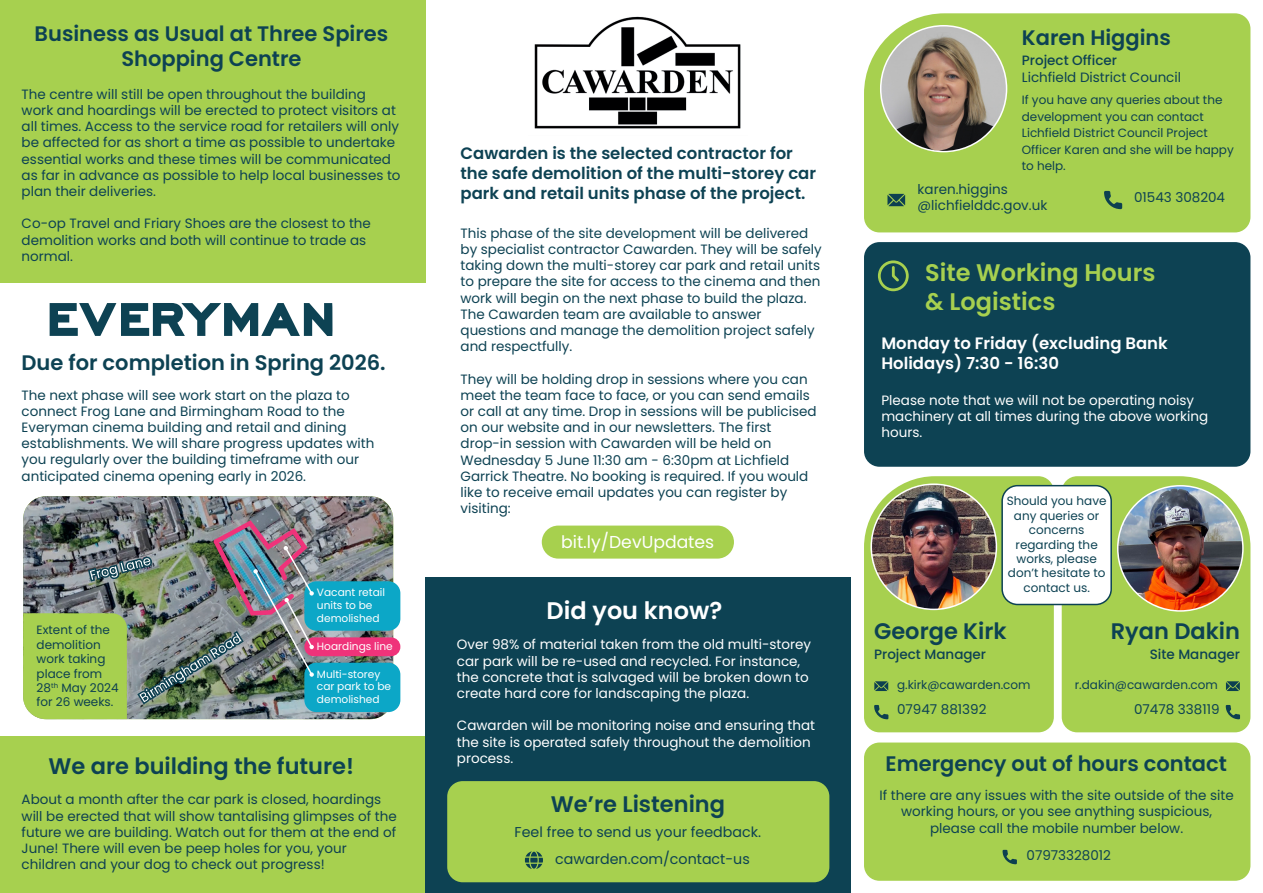
<style>
.page{position:relative;width:1263px;height:893px;background:#fff}
.page>*{position:absolute;margin:0;border:0;box-sizing:border-box;transform-origin:0 0}
.t1{font:600 24px/28.8px "Poppins";color:#a7d04f}
.t2{font:600 24px "Poppins";color:#fff}
.t3{font:600 22.5px "Poppins";color:#0d4253}
.t4{font:600 21px/25.2px "Poppins";color:#0d4253;text-align:center}
.t5{font:17.25px "Poppins";color:#fff}
.t6{font:600 16.5px/19.8px "Poppins";color:#0d4253}
.t7{font:600 16.5px/19.8px "Poppins";color:#fff}
.t8{font:14.25px/27.2px "Poppins";color:#0d4253}
.t9{font:13.5px/16.2px "Poppins";color:#0d4253}
.t10{font:13.5px/16.2px "Poppins";color:#fff}
.t11{font:13.5px/16.2px "Poppins";color:#0e4051}
.t12{font:500 13.5px "Poppins";color:#0d4253}
.t13{font:12px/14.4px "Poppins";color:#0d4050}
.t14{font:12px/14.4px "Poppins";color:#0d4253;text-align:center}
.t15{font:10.65px/12.8px "Poppins";color:#fff}
</style>
<div class="page">
<div style="left:0;top:736px;width:425px;height:157px;background:#a7d04f"></div>
<div style="left:425px;top:577px;width:425px;height:316px;background:#0d4253"></div>
<div style="left:0;top:0;width:425px;height:283px;background:#a7d04f"></div>
<svg style="left:50px;top:303px;width:283px;height:33px"></svg>
<div style="left:542px;top:526px;width:192px;height:33px;background:#a7d04e;border-radius:17px"></div>
<img style="left:534px;top:16px;width:207px;height:113px">
<div style="left:864px;top:742px;width:386px;height:139px;background:#a7d04f;border-radius:15px"></div>
<div style="left:447px;top:781px;width:382px;height:101px;background:#a7d04f;border-radius:15px"></div>
<svg style="left:864px;top:476px;width:190px;height:256px;background:#abd258"></svg>
<div style="left:1062px;top:476px;width:188px;height:256px;background:#a7d04f"></div>
<div style="left:1002px;top:486px;width:109px;height:118px;background:#fff;border-radius:15px"></div>
<div style="left:1001px;top:485px;width:111px;height:120px;border:2px solid #0d4253;border-radius:15px"></div>
<div style="left:864px;top:242px;width:386px;height:225px;background:#0d4253;border-radius:15px"></div>
<svg style="left:1226px;top:681px;width:14px;height:10px"></svg>
<svg style="left:1226px;top:705px;width:14px;height:14px"></svg>
<svg style="left:874px;top:681px;width:14px;height:10px"></svg>
<svg style="left:874px;top:705px;width:14px;height:14px"></svg>
<svg style="left:1002px;top:850px;width:15px;height:14px"></svg>
<svg style="left:878px;top:260px;width:31px;height:31px"></svg>
<img style="left:1118px;top:486px;width:125px;height:125px;border-radius:63px">
<img style="left:871px;top:484px;width:125px;height:125px;border-radius:63px">
<svg style="left:525px;top:851px;width:18px;height:18px"></svg>
<img style="left:23px;top:496px;width:370px;height:223px">
<div style="left:304px;top:637px;width:96px;height:19px;background:#ef337a;border-radius:9px"></div>
<div style="left:304px;top:663px;width:96px;height:49px;background:#0ca7c7;border-radius:12px"></div>
<div style="left:304px;top:581px;width:96px;height:50px;background:#0ca7c7;border-radius:12px"></div>
<img style="left:23px;top:517px;width:291px;height:202px">
<div style="left:864px;top:13px;width:386px;height:219px;background:#a7d04f"></div>
<img style="left:881px;top:26px;width:113px;height:126px">
<img style="left:881px;top:26px;width:125px;height:126px;border-radius:63px">
<svg style="left:887px;top:194px;width:18px;height:12px"></svg>
<svg style="left:1104px;top:191px;width:18px;height:18px"></svg>
<h3 class="t4" style="left:35px;top:21px;width:355px">Business as Usual at Three Spires<br>Shopping Centre</h3>
<p class="t9" style="left:22px;top:86px;width:380px">The centre will still be open throughout the building work and hoardings will be erected to protect visitors at all times. Access to the service road for retailers will only be affected for as short a time as possible to undertake essential works and these times will be communicated as far in advance as possible to help local businesses to plan their deliveries.</p>
<p class="t9" style="left:22px;top:216px;width:351px">Co-op Travel and Friary Shoes are the closest to the demolition works and both will continue to trade as normal.</p>
<h3 class="t4" style="left:22px;top:350px;width:366px">Due for completion in Spring 2026.</h3>
<p class="t9" style="left:22px;top:387px;width:354px">The next phase will see work start on the plaza to connect Frog Lane and Birmingham Road to the Everyman cinema building and retail and dining establishments. We will share progress updates with you regularly over the building timeframe with our anticipated cinema opening early in 2026.</p>
<p class="t13" style="left:37px;top:623px;width:83px">Extent of the demolition work taking place from<br>28<sup>th</sup> May 2024 for 26 weeks.</p>
<p class="t15" style="left:317px;top:586px;width:70px">Vacant retail units to be demolished</p>
<p class="t15" style="left:317px;top:640px;width:77px">Hoardings line</p>
<p class="t15" style="left:317px;top:667px;width:76px">Multi-storey car park to be demolished</p>
<h2 class="t3" style="left:49px;top:753px;width:307px">We are building the future!</h2>
<p class="t11" style="left:22px;top:792px;width:377px">About a month after the car park is closed, hoardings will be erected that will show tantalising glimpses of the future we are building. Watch out for them at the end of June! There will even be peep holes for you, your children and your dog to check out progress!</p>
<p class="t6" style="left:460px;top:143px;width:357px">Cawarden is the selected contractor for the safe demolition of the multi-storey car park and retail units phase of the project.</p>
<p class="t9" style="left:460px;top:225px;width:363px">This phase of the site development will be delivered by specialist contractor Cawarden. They will be safely taking down the multi-storey car park and retail units to prepare the site for access to the cinema and then work will begin on the next phase to build the plaza.<br>The Cawarden team are available to answer questions and manage the demolition project safely and respectfully.</p>
<p class="t9" style="left:460px;top:371px;width:358px">They will be holding drop in sessions where you can meet the team face to face, or you can send emails or call at any time. Drop in sessions will be publicised on our website and in our newsletters. The first drop-in session with Cawarden will be held on Wednesday 5 June 11:30 am - 6:30pm at Lichfield Garrick Theatre. No booking is required. If you would like to receive email updates you can register by visiting:</p>
<p class="t5" style="left:561px;top:532px;width:155px">bit.ly/DevUpdates</p>
<h1 class="t2" style="left:547px;top:597px;width:177px">Did you know?</h1>
<p class="t10" style="left:457px;top:637px;width:356px">Over 98% of material taken from the old multi-storey car park will be re-used and recycled. For instance, the concrete that is salvaged will be broken down to create hard core for landscaping the plaza.</p>
<p class="t10" style="left:457px;top:718px;width:360px">Cawarden will be monitoring noise and ensuring that the site is operated safely throughout the demolition process.</p>
<h2 class="t3" style="left:551px;top:791px;width:176px">We’re Listening</h2>
<p class="t8" style="left:555px;top:818px;width:207px;text-indent:-41px">Feel free to send us your feedback. cawarden.com/contact-us</p>
<h3 class="t4" style="left:1022px;top:26px;width:151px">Karen Higgins</h3>
<p class="t12" style="left:1022px;top:52px;width:97px">Project Officer</p>
<p class="t9" style="left:1022px;top:69px;width:161px">Lichfield District Council</p>
<p class="t13" style="left:1022px;top:92px;width:213px;line-height:16.5px">If you have any queries about the development you can contact<br>Lichfield District Council Project<br>Officer Karen and she will be happy to help.</p>
<p class="t9" style="left:918px;top:181px;width:131px">karen.higgins @lichfielddc.gov.uk</p>
<p class="t9" style="left:1134px;top:189px;width:93px">01543 308204</p>
<h1 class="t1" style="left:925px;top:259px;width:232px">Site Working Hours &amp; Logistics</h1>
<p class="t7" style="left:881px;top:333px;width:288px">Monday to Friday (excluding Bank<br>Holidays) 7:30 - 16:30</p>
<p class="t10" style="left:881px;top:392px;width:328px">Please note that we will not be operating noisy machinery at all times during the above working hours.</p>
<p class="t14" style="left:1007px;top:494px;width:101px">Should you have any queries or concerns regarding the works, please don’t hesitate to contact us.</p>
<h2 class="t3" style="left:874px;top:618px;width:134px">George Kirk</h2>
<p class="t12" style="left:874px;top:646px;width:113px">Project Manager</p>
<h2 class="t3" style="left:1111px;top:618px;width:131px">Ryan Dakin</h2>
<p class="t12" style="left:1150px;top:646px;width:92px">Site Manager</p>
<p class="t14" style="left:897px;top:677px;width:135px">g.kirk@cawarden.com</p>
<p class="t14" style="left:1075px;top:677px;width:145px">r.dakin@cawarden.com</p>
<p class="t9" style="left:897px;top:701px;width:91px">07947 881392</p>
<p class="t9" style="left:1134px;top:701px;width:87px">07478 338119</p>
<h3 class="t4" style="left:885px;top:751px;width:343px">Emergency out of hours contact</h3>
<p class="t9" style="left:879px;top:787px;width:356px;text-align:center">If there are any issues with the site outside of the site working hours, or you see anything suspicious, please call the mobile number below.</p>
<p class="t9" style="left:1026px;top:848px;width:86px">07973328012</p>
</div>
